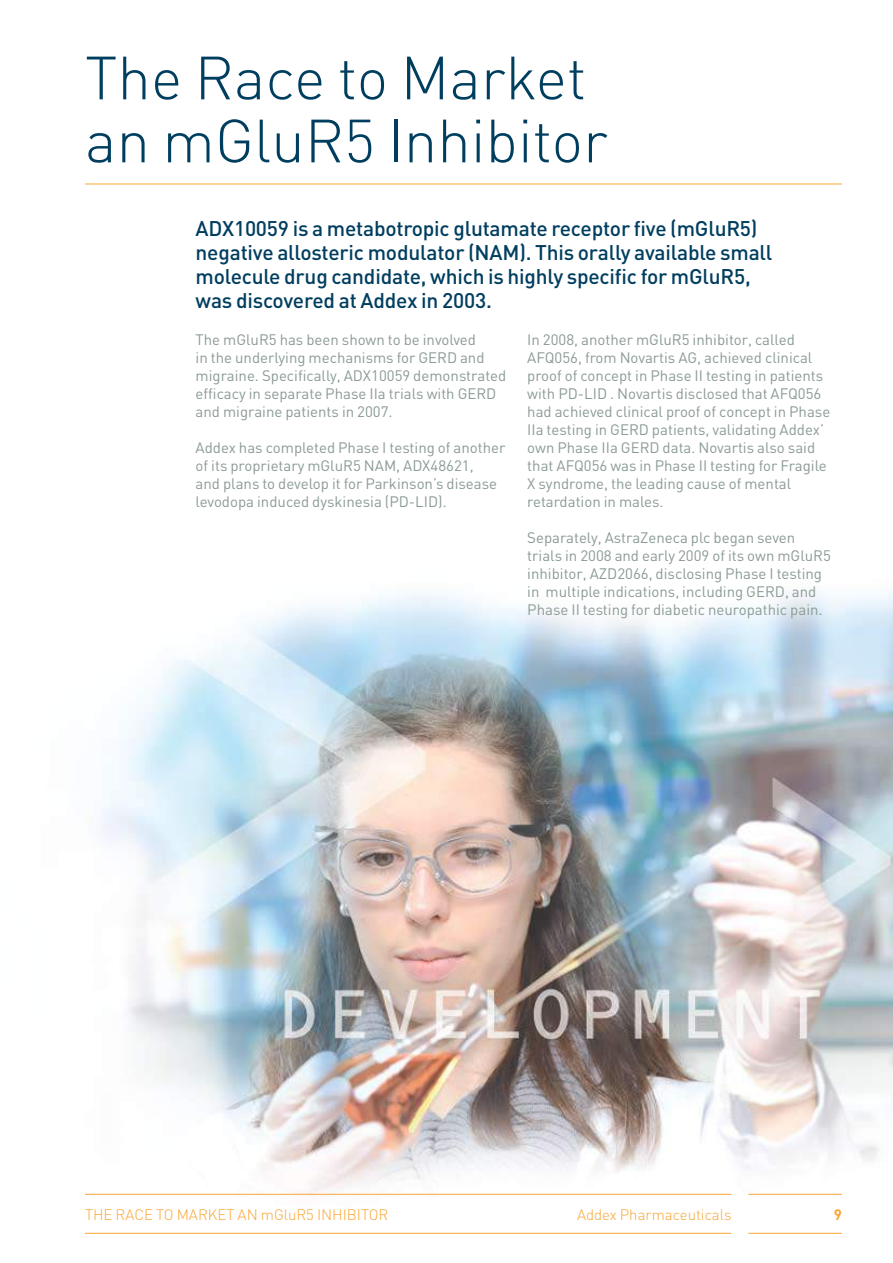
<style>
.page{position:relative;width:893px;height:1263px;background:#fff}
.page>*{position:absolute;margin:0;border:0;box-sizing:border-box;transform-origin:0 0}
.t1{font:300 60px/63px "DIN";color:#003e5f}
.t2{font:500 21px/24px "DIN";letter-spacing:-.01em;color:#003e5f}
.t3{font:15px/18px "DIN";color:#8b9b93}
.t4{font:300 15px "DIN";color:#f9a634}
.t5{font:700 15px "DIN";color:#f9a634}
</style>
<div class="page">
<img style="left:85px;top:591px;width:808px;height:643px">
<hr style="left:85px;top:184px;width:757px;height:1px;background:#f9a634">
<hr style="left:85px;top:1194px;width:646px;height:1px;background:#f9a634">
<hr style="left:85px;top:1233px;width:646px;height:1px;background:#f9a634">
<hr style="left:748px;top:1194px;width:94px;height:1px;background:#f9a634">
<hr style="left:748px;top:1233px;width:94px;height:1px;background:#f9a634">
<h1 class="t1" style="left:85px;top:46px;width:524px">The Race to M arket an mGluR5 Inhibitor</h1>
<h2 class="t2" style="left:196px;top:216px;width:578px">ADX10059 is a metabotropic glutamate receptor five (mGluR5) negative allosteric modulator (NAM). This orally available small molecule drug candidate, which is highly specific for mGluR5, was discovered at Addex in 2003.</h2>
<p class="t3" style="left:196px;top:330px;width:312px">The mGluR5 has been shown to be involved<br>in the underlying mechanisms for GERD and migraine. Specifically, ADX10059 demonstrated efficacy in separate Phase IIa trials with GERD and migraine patients in 2007.</p>
<p class="t3" style="left:196px;top:438px;width:311px">Addex has completed Phase I testing of another of its proprietary mGluR5 NAM, ADX48621,<br>and plans to develop it for Parkinson’s disease levodopa induced dyskinesia (PD-LID).</p>
<p class="t3" style="left:527px;top:330px;width:305px">In 2008, another mGluR5 inhibitor, called AFQ056, from Novartis AG, achieved clinical proof of concept in Phase II testing in patients with PD-LID . Novartis disclosed that AFQ056 had achieved clinical proof of concept in Phase IIa testing in GERD patients, validating Addex’ own Phase IIa GERD data. Novartis also said that AFQ056 was in Phase II testing for Fragile X syndrome, the leading cause of mental retardation in males.</p>
<p class="t3" style="left:527px;top:528px;width:305px">Separately, AstraZeneca plc began seven trials in 2008 and early 2009 of its own mGluR5 inhibitor, AZD2066, disclosing Phase I testing in multiple indications, including GERD, and Phase II testing for diabetic neuropathic pain.</p>
<p class="t4" style="left:85px;top:1205px;width:51px">The Race</p>
<p class="t4" style="left:156px;top:1205px;width:31px">to Market</p>
<p class="t4" style="left:238px;top:1205px;width:93px">an mGluR5 Inhibitor</p>
<p class="t4" style="left:577px;top:1205px;width:156px">Addex Pharmaceuticals</p>
<p class="t5" style="left:834px;top:1205px;width:10px">9</p>
</div>
